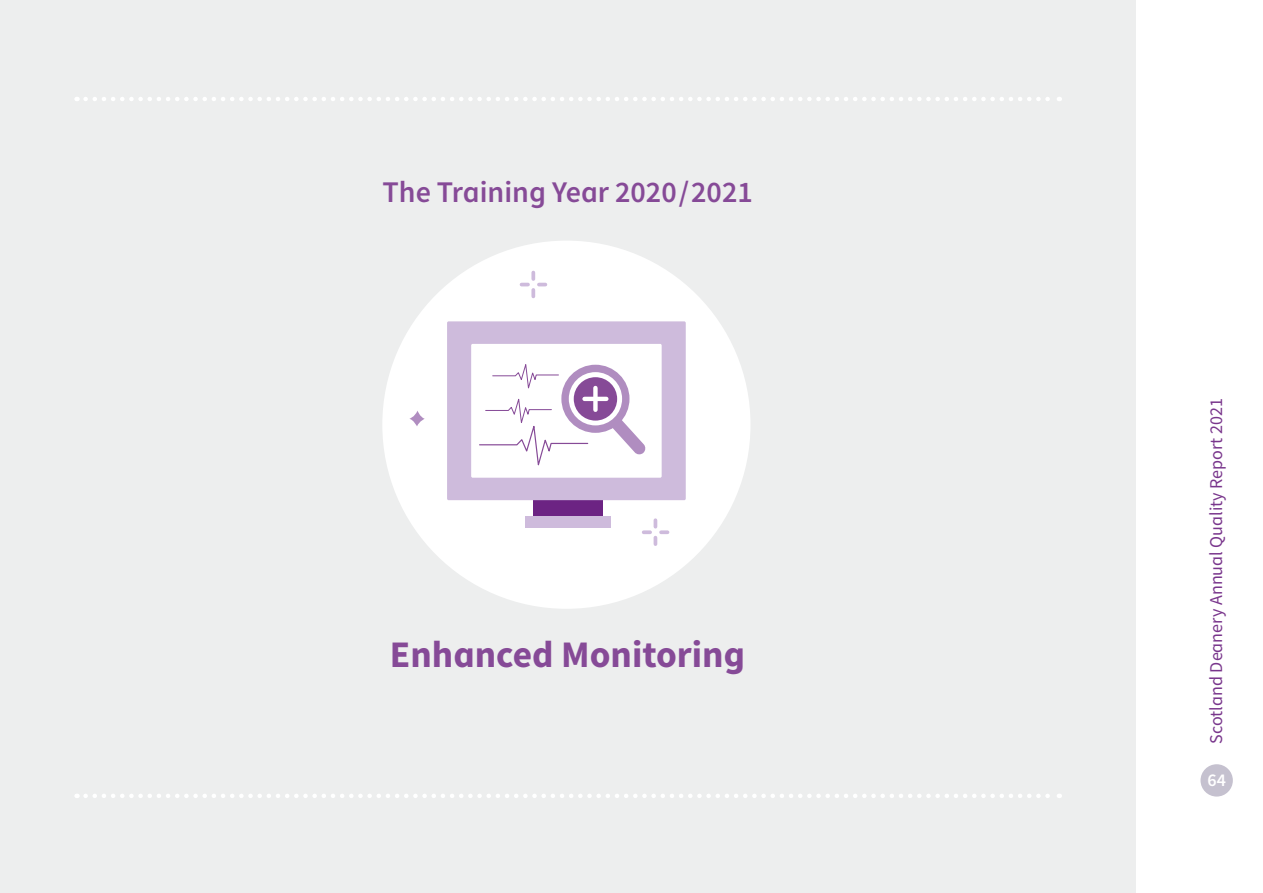
<style>
.page{position:relative;width:1263px;height:893px;background:#fff}
.page>*{position:absolute;margin:0;border:0;box-sizing:border-box;transform-origin:0 0}
.t1{font:700 37.5px "Source Sans Pro";color:#864a97}
.t2{font:600 30px "Source Sans Pro";color:#864a97}
.t3{font:18px "Source Sans Pro";color:#79368c}
.t4{font:600 18px "Source Sans Pro";color:#fff}
</style>
<div class="page">
<div style="left:1200px;top:764px;width:33px;height:33px;background:#c5c1cf;border-radius:50%"></div>
<div style="left:0;top:0;width:1135px;height:893px;background:#edeeee"></div>
<svg style="left:86px;top:97px;width:974px;height:4px"></svg>
<svg style="left:86px;top:794px;width:974px;height:4px"></svg>
<div style="left:382px;top:241px;width:368px;height:368px;background:#fff;border-radius:50%"></div>
<div style="left:534px;top:500px;width:69px;height:22px;background:#6c2383"></div>
<div style="left:447px;top:321px;width:239px;height:179px;background:#cebbdc;border-radius:2px"></div>
<div style="left:471px;top:344px;width:191px;height:134px;background:#fff;border-radius:2px"></div>
<div style="left:526px;top:517px;width:85px;height:11px;background:#cebbdc"></div>
<div style="left:561px;top:365px;width:68px;height:68px;background:#b08dc0;border-radius:50%"></div>
<div style="left:569px;top:372px;width:53px;height:53px;background:#fff;border-radius:50%"></div>
<svg style="left:612px;top:419px;width:34px;height:36px"></svg>
<div style="left:574px;top:377px;width:43px;height:44px;background:#864a97;border-radius:50%"></div>
<div style="left:593px;top:388px;width:5px;height:22px;background:#fff"></div>
<hr style="left:584px;top:397px;width:22px;height:4px;background:#fff">
<svg style="left:479px;top:364px;width:110px;height:102px"></svg>
<svg style="left:644px;top:520px;width:23px;height:24px"></svg>
<svg style="left:521px;top:273px;width:24px;height:23px"></svg>
<svg style="left:409px;top:411px;width:16px;height:15px"></svg>
<h2 class="t2" style="left:383px;top:173px;width:372px">The Training Year 2020/2021</h2>
<h1 class="t1" style="left:390px;top:629px;width:357px">Enhanced Monitoring</h1>
<p class="t3" style="left:1205px;top:743px;width:347px;rotate:-90deg">Scotland Deanery Annual Quality Report 2021</p>
<p class="t4" style="left:1207px;top:768px;width:20px">64</p>
</div>
